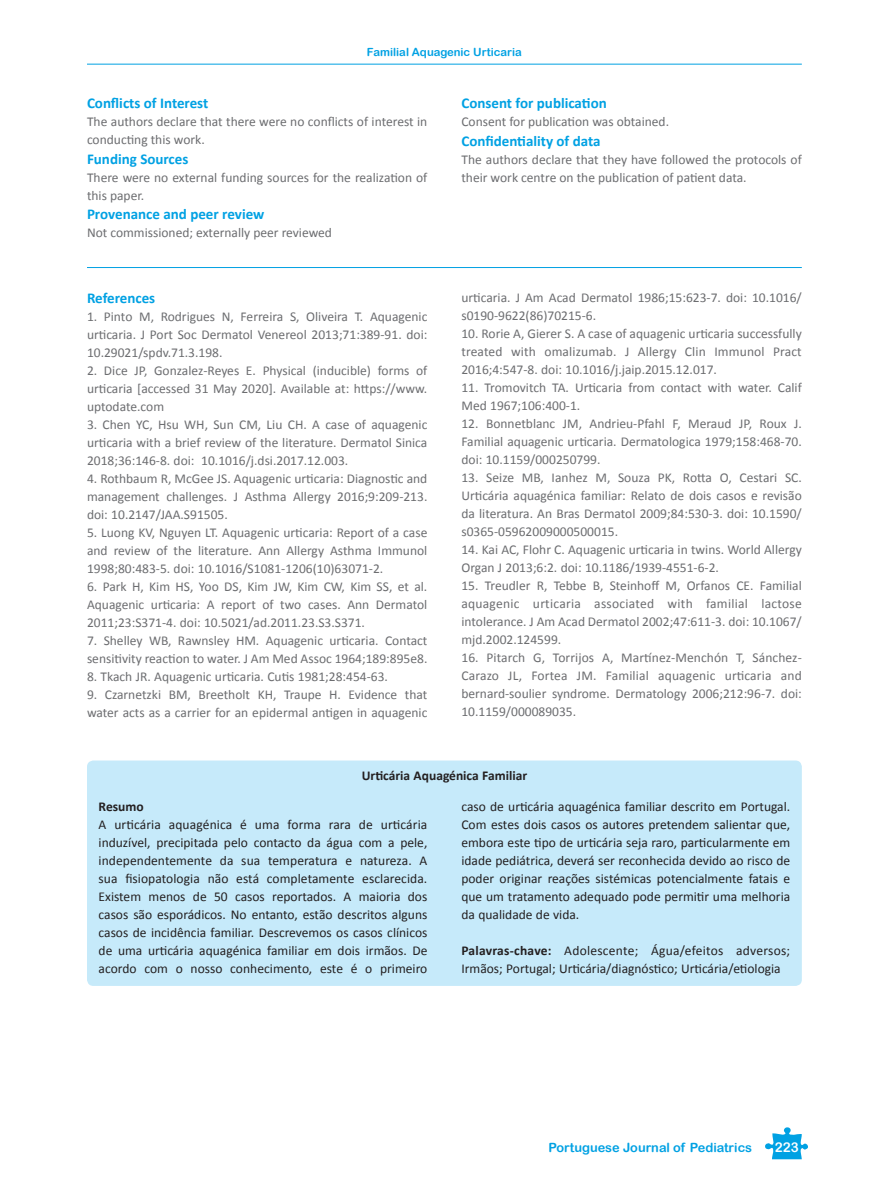
<style>
.page{position:relative;width:887px;height:1192px;background:#fff}
.page>*{position:absolute;margin:0;border:0;box-sizing:border-box;transform-origin:0 0}
.t1{font:700 15px "Calibri";color:#00a1e3}
.t2{font:13.5px/18px "Calibri";color:#6c6d70;text-align:justify}
.t3{font:13.5px/18px "Calibri";color:#231f20;text-align:justify}
.t4{font:700 13.5px "Calibri";color:#231f20}
.t5{font:13.5px "Arial Rounded MT Bold";color:#fff}
.t6{font:12.75px "Arial Rounded MT Bold";color:#00a1e3}
.t7{font:11.25px "Arial Rounded MT Bold";color:#00a1e3}
.s1{font-weight:700}
</style>
<div class="page">
<svg style="left:765px;top:1127px;width:43px;height:32px"></svg>
<hr style="left:87px;top:64px;width:714px;height:1px;background:#00a1e3">
<hr style="left:87px;top:267px;width:714px;height:1px;background:#00a1e3">
<div style="left:87px;top:760px;width:714px;height:226px;background:#c6eafa;border-radius:6px"></div>
<p class="t7" style="left:367px;top:45px;width:156px">Familial Aquagenic Urticaria</p>
<p class="t1" style="left:87px;top:94px;width:123px">Conflicts of Interest</p>
<p class="t2" style="left:87px;top:112px;width:342px">The authors declare that there were no conflicts of interest in conducting this work.</p>
<p class="t1" style="left:87px;top:149px;width:103px">Funding Sources</p>
<p class="t2" style="left:87px;top:168px;width:342px">There were no external funding sources for the realization of this paper.</p>
<p class="t1" style="left:87px;top:205px;width:179px">Provenance and peer review</p>
<p class="t2" style="left:87px;top:223px;width:246px">Not commissioned; externally peer reviewed</p>
<p class="t1" style="left:87px;top:289px;width:70px">References</p>
<p class="t2" style="left:87px;top:307px;width:342px">1. Pinto M, Rodrigues N, Ferreira S, Oliveira T. Aquagenic urticaria. J Port Soc Dermatol Venereol 2013;71:389-91. doi:<br>10.29021/spdv.71.3.198.</p>
<p class="t2" style="left:87px;top:361px;width:342px">2. Dice JP, Gonzalez-Reyes E. Physical (inducible) forms of urticaria [accessed 31 May 2020]. Available at: https://www. uptodate.com</p>
<p class="t2" style="left:87px;top:415px;width:342px">3. Chen YC, Hsu WH, Sun CM, Liu CH. A case of aquagenic urticaria with a brief review of the literature. Dermatol Sinica 2018;36:146-8. doi: 10.1016/j.dsi.2017.12.003.</p>
<p class="t2" style="left:87px;top:469px;width:342px">4. Rothbaum R, McGee JS. Aquagenic urticaria: Diagnostic and management challenges. J Asthma Allergy 2016;9:209-213. doi: 10.2147/JAA.S91505.</p>
<p class="t2" style="left:87px;top:523px;width:342px">5. Luong KV, Nguyen LT. Aquagenic urticaria: Report of a case and review of the literature. Ann Allergy Asthma Immunol 1998;80:483-5. doi: 10.1016/S1081-1206(10)63071-2.</p>
<p class="t2" style="left:87px;top:577px;width:342px">6. Park H, Kim HS, Yoo DS, Kim JW, Kim CW, Kim SS, et al.<br>Aquagenic urticaria: A report of two cases. Ann Dermatol 2011;23:S371-4. doi: 10.5021/ad.2011.23.S3.S371.</p>
<p class="t2" style="left:87px;top:631px;width:342px">7. Shelley WB, Rawnsley HM. Aquagenic urticaria. Contact sensitivity reaction to water. J Am Med Assoc 1964;189:895e8.</p>
<p class="t2" style="left:87px;top:667px;width:302px">8. Tkach JR. Aquagenic urticaria. Cutis 1981;28:454-63.</p>
<p class="t2" style="left:87px;top:685px;width:342px">9. Czarnetzki BM, Breetholt KH, Traupe H. Evidence that water acts as a carrier for an epidermal antigen in aquagenic</p>
<p class="t1" style="left:461px;top:94px;width:147px">Consent for publication</p>
<p class="t2" style="left:461px;top:112px;width:209px">Consent for publication was obtained.</p>
<p class="t1" style="left:461px;top:131px;width:141px">Confidentiality of data</p>
<p class="t2" style="left:461px;top:150px;width:342px">The authors declare that they have followed the protocols of their work centre on the publication of patient data.</p>
<p class="t2" style="left:461px;top:288px;width:342px">urticaria. J Am Acad Dermatol 1986;15:623-7. doi: 10.1016/ s0190-9622(86)70215-6.</p>
<p class="t2" style="left:461px;top:324px;width:342px">10. Rorie A, Gierer S. A case of aquagenic urticaria successfully treated with omalizumab. J Allergy Clin Immunol Pract 2016;4:547-8. doi: 10.1016/j.jaip.2015.12.017.</p>
<p class="t2" style="left:461px;top:378px;width:342px">11. Tromovitch TA. Urticaria from contact with water. Calif<br>Med 1967;106:400-1.</p>
<p class="t2" style="left:461px;top:414px;width:342px">12. Bonnetblanc JM, Andrieu-Pfahl F, Meraud JP, Roux J.<br>Familial aquagenic urticaria. Dermatologica 1979;158:468-70. doi: 10.1159/000250799.</p>
<p class="t2" style="left:461px;top:468px;width:342px">13. Seize MB, Ianhez M, Souza PK, Rotta O, Cestari SC.<br>Urticária aquagénica familiar: Relato de dois casos e revisão da literatura. An Bras Dermatol 2009;84:530-3. doi: 10.1590/ s0365-05962009000500015.</p>
<p class="t2" style="left:461px;top:540px;width:342px">14. Kai AC, Flohr C. Aquagenic urticaria in twins. World Allergy<br>Organ J 2013;6:2. doi: 10.1186/1939-4551-6-2.</p>
<p class="t2" style="left:461px;top:576px;width:342px">15. Treudler R, Tebbe B, Steinhoff M, Orfanos CE. Familial aquagenic urticaria associated with familial lactose intolerance. J Am Acad Dermatol 2002;47:611-3. doi: 10.1067/ mjd.2002.124599.</p>
<p class="t2" style="left:461px;top:648px;width:342px">16. Pitarch G, Torrijos A, Martínez-Menchón T, Sánchez-Carazo JL, Fortea JM. Familial aquagenic urticaria and bernard-soulier syndrome. Dermatology 2006;212:96-7. doi:<br>10.1159/000089035.</p>
<p class="t4" style="left:361px;top:767px;width:167px">Urticária Aquagénica Familiar</p>
<p class="t4" style="left:99px;top:798px;width:47px">Resumo</p>
<p class="t3" style="left:99px;top:815px;width:330px">A urticária aquagénica é uma forma rara de urticária induzível, precipitada pelo contacto da água com a pele, independentemente da sua temperatura e natureza. A sua fisiopatologia não está completamente esclarecida.<br>Existem menos de 50 casos reportados. A maioria dos casos são esporádicos. No entanto, estão descritos alguns casos de incidência familiar. Descrevemos os casos clínicos de uma urticária aquagénica familiar em dois irmãos. De acordo com o nosso conhecimento, este é o primeiro</p>
<p class="t3" style="left:461px;top:797px;width:330px">caso de urticária aquagénica familiar descrito em Portugal.<br>Com estes dois casos os autores pretendem salientar que, embora este tipo de urticária seja raro, particularmente em idade pediátrica, deverá ser reconhecida devido ao risco de poder originar reações sistémicas potencialmente fatais e que um tratamento adequado pode permitir uma melhoria da qualidade de vida.</p>
<p class="t3" style="left:461px;top:941px;width:330px"><span class="s1">Palavras-chave:</span> Adolescente; Água/efeitos adversos;<br>Irmãos; Portugal; Urticária/diagnóstico; Urticária/etiologia</p>
<p class="t6" style="left:548px;top:1140px;width:205px">Portuguese Journal of Pediatrics</p>
<p class="t5" style="left:774px;top:1139px;width:26px">223</p>
</div>
